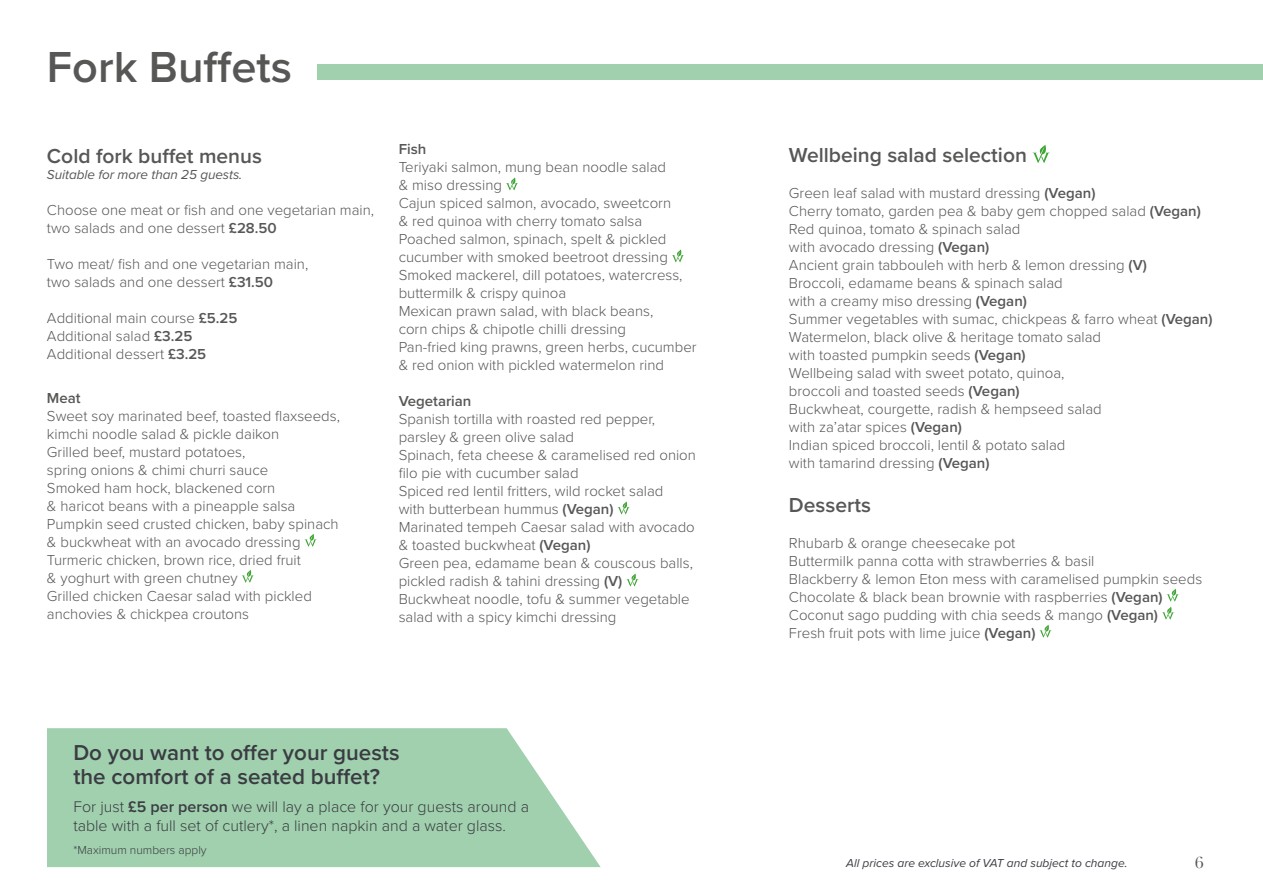
<style>
.page{position:relative;width:1263px;height:893px;background:#fff}
.page>*{position:absolute;margin:0;border:0;box-sizing:border-box;transform-origin:0 0}
.t1{font:600 45px "Proxima Nova";color:#575756}
.t2{font:600 22.35px/24px "Proxima Nova";color:#3b3c43}
.t3{font:600 21px "Proxima Nova";color:#575756}
.t4{font:16.5px "New Baskerville IT Cby BT";color:#575756}
.t5{font:300 15.9px/19.2px "Proxima Nova";color:#3b3c43}
.t6{font:300 15px/18px "Proxima Nova";color:#575756}
.t7{font:600 15px "Proxima Nova";color:#575756}
.t8{font:italic 13.5px "Proxima Nova";letter-spacing:-.005em;color:#575756}
.t9{font:italic 12px "Proxima Nova";color:#3b3c43}
.t10{font:300 12px "Proxima Nova";color:#3b3c43}
.s1{font-weight:600}
</style>
<div class="page">
<svg style="left:304px;top:534px;width:13px;height:13px"></svg>
<svg style="left:242px;top:570px;width:12px;height:13px"></svg>
<div style="left:318px;top:64px;width:945px;height:15px;background:#a0d0ad"></div>
<svg style="left:1032px;top:145px;width:18px;height:18px"></svg>
<svg style="left:1166px;top:589px;width:13px;height:12px"></svg>
<svg style="left:1162px;top:607px;width:12px;height:12px"></svg>
<svg style="left:1039px;top:625px;width:13px;height:12px"></svg>
<svg style="left:47px;top:728px;width:554px;height:139px;fill:#a0d0ad"></svg>
<svg style="left:506px;top:177px;width:12px;height:13px"></svg>
<svg style="left:672px;top:249px;width:12px;height:13px"></svg>
<svg style="left:617px;top:501px;width:13px;height:13px"></svg>
<svg style="left:626px;top:573px;width:13px;height:13px"></svg>
<h1 class="t1" style="left:47px;top:34px;width:246px">Fork Buffets</h1>
<h3 class="t3" style="left:47px;top:140px;width:216px">Cold fork buffet menus</h3>
<p class="t8" style="left:47px;top:164px;width:197px">Suitable for more than 25 guests.</p>
<p class="t6" style="left:47px;top:200px;width:329px">Choose one meat or fish and one vegetarian main, two salads and one dessert <span class="s1">£28.50</span></p>
<p class="t6" style="left:47px;top:254px;width:263px">Two meat/ fish and one vegetarian main, two salads and one dessert <span class="s1">£31.50</span></p>
<p class="t6" style="left:47px;top:308px;width:192px">Additional main course <span class="s1">£5.25<br></span>Additional salad <span class="s1">£3.25<br></span>Additional dessert <span class="s1">£3.25</span></p>
<p class="t7" style="left:47px;top:386px;width:35px">Meat</p>
<p class="t6" style="left:47px;top:406px;width:295px">Sweet soy marinated beef, toasted flaxseeds, kimchi noodle salad &amp; pickle daikon<br>Grilled beef, mustard potatoes,<br>spring onions &amp; chimi churri sauce<br>Smoked ham hock, blackened corn<br>&amp; haricot beans with a pineapple salsa Pumpkin seed crusted chicken, baby spinach &amp; buckwheat with an avocado dressing Turmeric chicken, brown rice, dried fruit<br>&amp; yoghurt with green chutney<br>Grilled chicken Caesar salad with pickled anchovies &amp; chickpea croutons</p>
<p class="t7" style="left:399px;top:138px;width:29px">Fish</p>
<p class="t6" style="left:399px;top:157px;width:299px">Teriyaki salmon, mung bean noodle salad<br>&amp; miso dressing<br>Cajun spiced salmon, avocado, sweetcorn<br>&amp; red quinoa with cherry tomato salsa Poached salmon, spinach, spelt &amp; pickled cucumber with smoked beetroot dressing Smoked mackerel, dill potatoes, watercress, buttermilk &amp; crispy quinoa<br>Mexican prawn salad, with black beans,<br>corn chips &amp; chipotle chilli dressing<br>Pan-fried king prawns, green herbs, cucumber &amp; red onion with pickled watermelon rind</p>
<p class="t7" style="left:399px;top:390px;width:74px">Vegetarian</p>
<p class="t6" style="left:399px;top:409px;width:299px">Spanish tortilla with roasted red pepper, parsley &amp; green olive salad<br>Spinach, feta cheese &amp; caramelised red onion filo pie with cucumber salad<br>Spiced red lentil fritters, wild rocket salad<br>with butterbean hummus <span class="s1">(Vegan)<br></span>Marinated tempeh Caesar salad with avocado &amp; toasted buckwheat <span class="s1">(Vegan)<br></span>Green pea, edamame bean &amp; couscous balls, pickled radish &amp; tahini dressing <span class="s1">(V)<br></span>Buckwheat noodle, tofu &amp; summer vegetable salad with a spicy kimchi dressing</p>
<h2 class="t2" style="left:73px;top:740px;width:328px">Do you want to offer your guests the comfort of a seated buffet?</h2>
<p class="t5" style="left:73px;top:796px;width:457px">For just <span class="s1">£5 per person</span> we will lay a place for your guests around a table with a full set of cutlery*, a linen napkin and a water glass.</p>
<p class="t10" style="left:73px;top:841px;width:135px">*Maximum numbers apply</p>
<h3 class="t3" style="left:789px;top:140px;width:239px">Wellbeing salad selection</h3>
<p class="t6" style="left:789px;top:183px;width:425px">Green leaf salad with mustard dressing <span class="s1">(Vegan)<br></span>Cherry tomato, garden pea &amp; baby gem chopped salad <span class="s1">(Vegan)<br></span>Red quinoa, tomato &amp; spinach salad<br>with avocado dressing <span class="s1">(Vegan)<br></span>Ancient grain tabbouleh with herb &amp; lemon dressing <span class="s1">(V)<br></span>Broccoli, edamame beans &amp; spinach salad<br>with a creamy miso dressing <span class="s1">(Vegan)<br></span>Summer vegetables with sumac, chickpeas &amp; farro wheat <span class="s1">(Vegan)<br></span>Watermelon, black olive &amp; heritage tomato salad<br>with toasted pumpkin seeds <span class="s1">(Vegan)<br></span>Wellbeing salad with sweet potato, quinoa,<br>broccoli and toasted seeds <span class="s1">(Vegan)<br></span>Buckwheat, courgette, radish &amp; hempseed salad<br>with za’atar spices <span class="s1">(Vegan)<br></span>Indian spiced broccoli, lentil &amp; potato salad<br>with tamarind dressing <span class="s1">(Vegan)</span></p>
<h3 class="t3" style="left:789px;top:489px;width:84px">Desserts</h3>
<p class="t6" style="left:789px;top:533px;width:415px">Rhubarb &amp; orange cheesecake pot<br>Buttermilk panna cotta with strawberries &amp; basil<br>Blackberry &amp; lemon Eton mess with caramelised pumpkin seeds Chocolate &amp; black bean brownie with raspberries <span class="s1">(Vegan)<br></span>Coconut sago pudding with chia seeds &amp; mango <span class="s1">(Vegan)<br></span>Fresh fruit pots with lime juice <span class="s1">(Vegan)</span></p>
<p class="t9" style="left:846px;top:854px;width:283px">All prices are exclusive of VAT and subject to change.</p>
<p class="t4" style="left:1195px;top:852px;width:11px">6</p>
</div>
